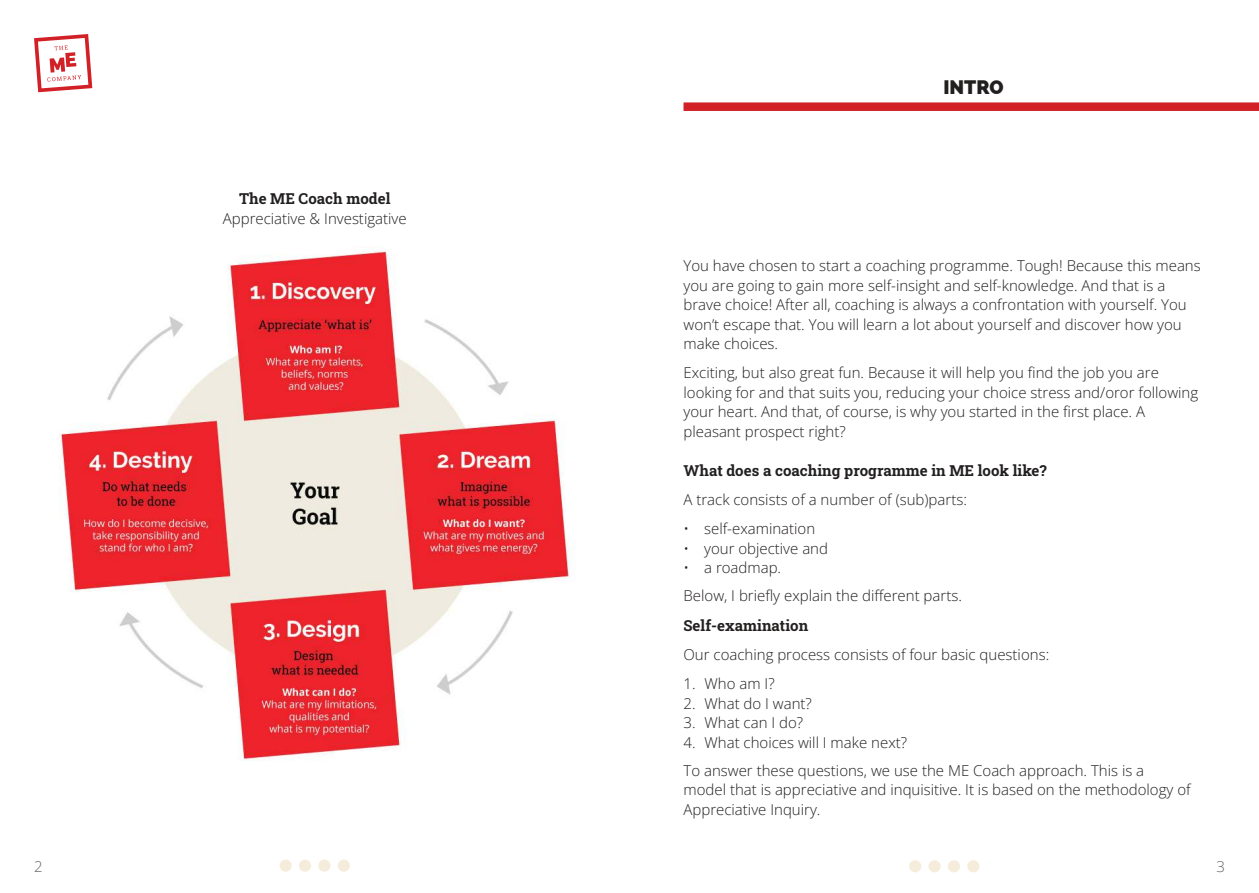
<style>
.page{position:relative;width:1259px;height:893px;background:#fff}
.page>*{position:absolute;margin:0;border:0;box-sizing:border-box;transform-origin:0 0}
.t1{font:800 19.5px "Raleway";color:#221f1f}
.t2{font:300 15px/19.5px "Open Sans";color:#221f1f}
.t3{font:700 15px "Roboto Slab";color:#221f1f}
.t4{font:300 15px "Open Sans";color:#646262}
</style>
<div class="page">
<div style="left:683px;top:102px;width:576px;height:9px;background:#d22027"></div>
<div style="left:909px;top:860px;width:12px;height:12px;background:#f6ecdc;border-radius:50%"></div>
<div style="left:928px;top:860px;width:12px;height:12px;background:#f6ecdc;border-radius:50%"></div>
<div style="left:948px;top:860px;width:12px;height:12px;background:#f6ecdc;border-radius:50%"></div>
<div style="left:967px;top:860px;width:12px;height:12px;background:#f6ecdc;border-radius:50%"></div>
<div style="left:280px;top:860px;width:12px;height:12px;background:#f6ecdc;border-radius:50%"></div>
<div style="left:299px;top:860px;width:12px;height:12px;background:#f6ecdc;border-radius:50%"></div>
<div style="left:318px;top:860px;width:12px;height:12px;background:#f6ecdc;border-radius:50%"></div>
<div style="left:338px;top:860px;width:12px;height:12px;background:#f6ecdc;border-radius:50%"></div>
<svg style="left:34px;top:34px;width:58px;height:58px"></svg>
<img style="left:60px;top:250px;width:516px;height:511px">
<p class="t3" style="left:239px;top:193px;width:153px">The ME Coach model</p>
<p class="t2" style="left:223px;top:210px;width:185px">Appreciative &amp; Investigative</p>
<h1 class="t1" style="left:943px;top:75px;width:62px">INTRO</h1>
<p class="t2" style="left:683px;top:257px;width:519px">You have chosen to start a coaching programme. Tough! Because this means you are going to gain more self-insight and self-knowledge. And that is a brave choice! After all, coaching is always a confrontation with yourself. You wonít escape that. You will learn a lot about yourself and discover how you make choices.</p>
<p class="t2" style="left:683px;top:363px;width:516px">Exciting, but also great fun. Because it will help you find the job you are looking for and that suits you, reducing your choice stress and/oror following your heart. And that, of course, is why you started in the first place. A pleasant prospect right?</p>
<p class="t3" style="left:683px;top:464px;width:365px">What does a coaching programme in ME look like?</p>
<p class="t2" style="left:683px;top:491px;width:285px">A track consists of a number of (sub)parts:</p>
<p class="t2" style="left:683px;top:519px;width:133px">• self-examination</p>
<p class="t2" style="left:683px;top:538px;width:146px">• your objective and</p>
<p class="t2" style="left:683px;top:554px;width:280px;line-height:28px">• a roadmap.<br>Below, I briefly explain the different parts.</p>
<p class="t3" style="left:683px;top:619px;width:126px">Self-examination</p>
<p class="t2" style="left:683px;top:646px;width:367px">Our coaching process consists of four basic questions:</p>
<p class="t2" style="left:683px;top:675px;width:93px">1. Who am I?</p>
<p class="t2" style="left:683px;top:695px;width:130px">2. What do I want?</p>
<p class="t2" style="left:683px;top:714px;width:121px">3. What can I do?</p>
<p class="t2" style="left:683px;top:730px;width:462px;line-height:28px">4. What choices will I make next?<br>To answer these questions, we use the ME Coach approach. This is a</p>
<p class="t2" style="left:683px;top:781px;width:508px">model that is appreciative and inquisitive. It is based on the methodology of<br>Appreciative Inquiry.</p>
<p class="t4" style="left:34px;top:860px;width:10px">2</p>
<p class="t4" style="left:1216px;top:861px;width:10px">3</p>
</div>
